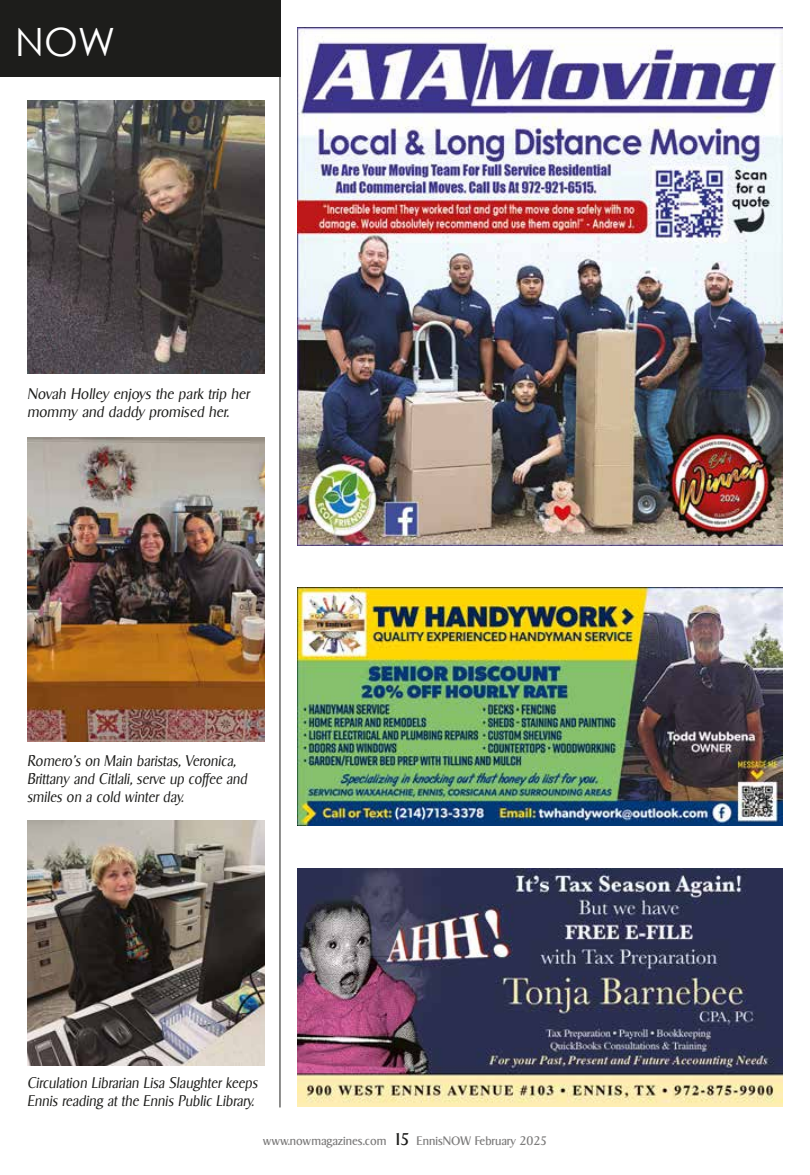
<style>
.page{position:relative;width:810px;height:1175px;background:#fff}
.page>*{position:absolute;margin:0;border:0;box-sizing:border-box;transform-origin:0 0}
.t1{font:39px "Century Gothic";color:#fff}
.t2{font:italic 300 15px/18px "Sigvar Serial";color:#1d1d1b;scale:.95 1}
.t3{font:italic 300 15px/18px "Sigvar Serial";color:#1d1d1b}
.t4{font:12px "Sigvar Serial";color:#7c7b7b}
.s1{font-size:16.5px;color:#1d1d1b}
</style>
<div class="page">
<hr style="left:280px;top:27px;width:1px;height:1080px;background:#1d1d1b">
<img style="left:27px;top:437px;width:238px;height:304px">
<img style="left:27px;top:100px;width:238px;height:273px">
<img style="left:27px;top:821px;width:238px;height:244px">
<div style="left:0;top:0;width:280px;height:76px;background:#1d1d1b"></div>
<img style="left:297px;top:27px;width:486px;height:518px">
<img style="left:297px;top:587px;width:486px;height:238px">
<img style="left:297px;top:868px;width:486px;height:238px">
<h1 class="t1" style="left:15px;top:18px;width:102px">NOW</h1>
<p class="t3" style="left:27px;top:384px;width:224px">Novah Holley enjoys the park trip her mommy and daddy promised her.</p>
<p class="t2" style="left:27px;top:751px;width:233px">Romero’s on Main baristas, Veronica,<br>Brittany and Citlali, serve up coffee and smiles on a cold winter day.</p>
<p class="t2" style="left:27px;top:1073px;width:244px">Circulation Librarian Lisa Slaughter keeps<br>Ennis reading at the Ennis Public Library.</p>
<p class="t4" style="left:263px;top:1133px;width:286px">www.nowmagazines.com <span class="s1">15</span> EnnisNOW February 2025</p>
</div>
